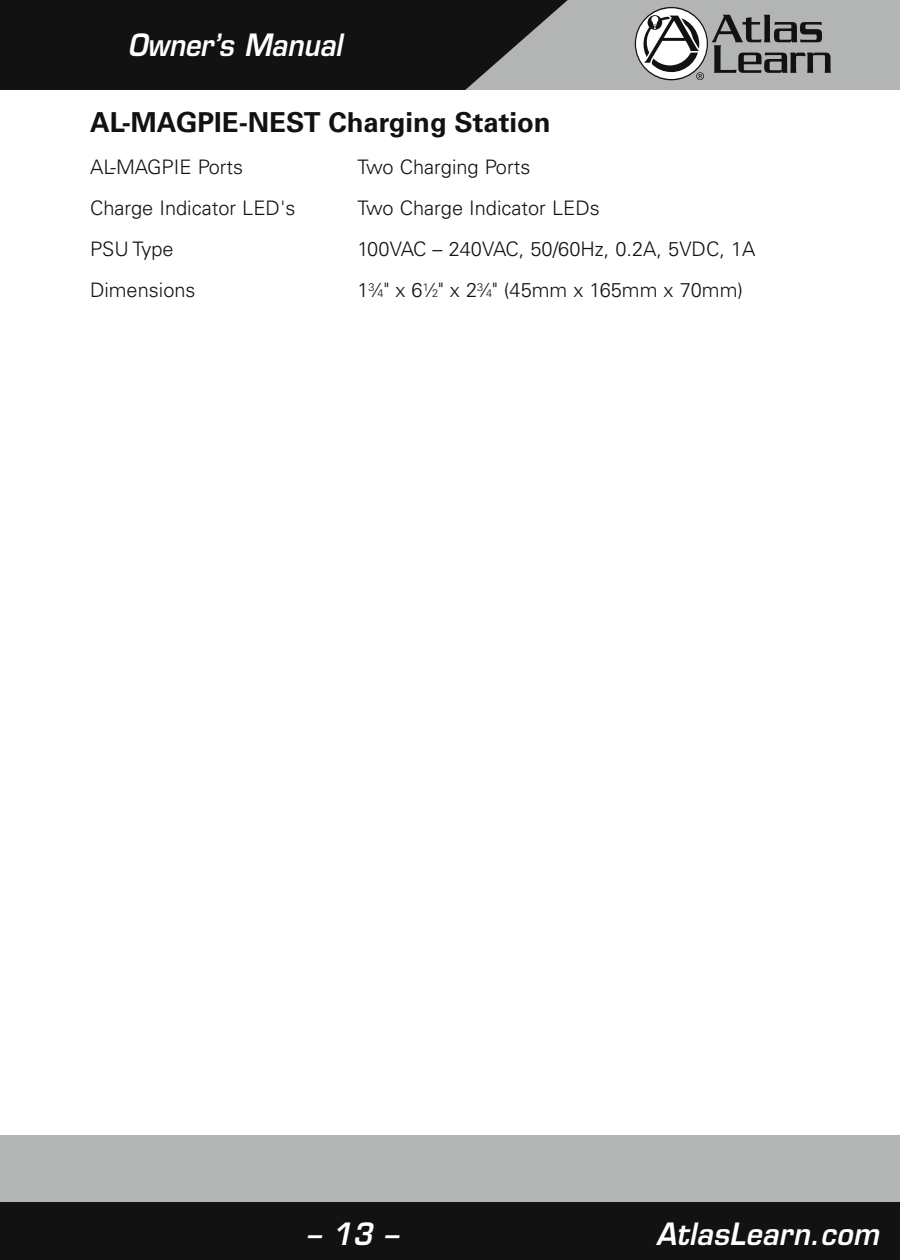
<style>
.page{position:relative;width:900px;height:1260px;background:#fff}
.page>*{position:absolute;margin:0;border:0;box-sizing:border-box;transform-origin:0 0}
.t1{font:italic 600 30px "Eurostile";letter-spacing:.015em;color:#fff;scale:.94 1}
.t2{font:italic 600 30px "Eurostile";letter-spacing:.015em;color:#fff;scale:.9 1}
.t3{font:700 27.5px "Univers LT Std";color:#121212}
.t4{font:300 20px "Univers LT Std";color:#121212}
.s1{font-size:11px}
</style>
<div class="page">
<div style="left:0;top:0;width:900px;height:90px;background:#121212"></div>
<svg style="left:465px;top:0;width:435px;height:90px"></svg>
<div style="left:0;top:1135px;width:900px;height:125px;background:#b3b5b4"></div>
<div style="left:0;top:1202px;width:900px;height:58px;background:#121212"></div>
<h1 class="t2" style="left:128px;top:26px;width:240px">Owner’s Manual</h1>
<h2 class="t3" style="left:90px;top:107px;width:462px">AL-MAGPIE-NEST Charging Station</h2>
<p class="t4" style="left:90px;top:155px;width:155px">AL-MAGPIE Ports</p>
<p class="t4" style="left:358px;top:155px;width:174px">Two Charging Ports</p>
<p class="t4" style="left:90px;top:196px;width:207px">Charge Indicator LED's</p>
<p class="t4" style="left:358px;top:196px;width:244px">Two Charge Indicator LEDs</p>
<p class="t4" style="left:90px;top:237px;width:85px">PSU Type</p>
<p class="t4" style="left:358px;top:237px;width:400px">100VAC – 240VAC, 50/60Hz, 0.2A, 5VDC, 1A</p>
<p class="t4" style="left:90px;top:278px;width:107px">Dimensions</p>
<p class="t4" style="left:358px;top:278px;width:387px">1<sup>3</sup>⁄<span class="s1">4</span>" x 6<sup>1</sup>⁄<span class="s1">2</span>" x 2<sup>3</sup>⁄<span class="s1">4</span>" (45mm x 165mm x 70mm)</p>
<h1 class="t1" style="left:307px;top:1215px;width:99px">– 13 –</h1>
<h1 class="t1" style="left:656px;top:1215px;width:238px">AtlasLearn.com</h1>
</div>
